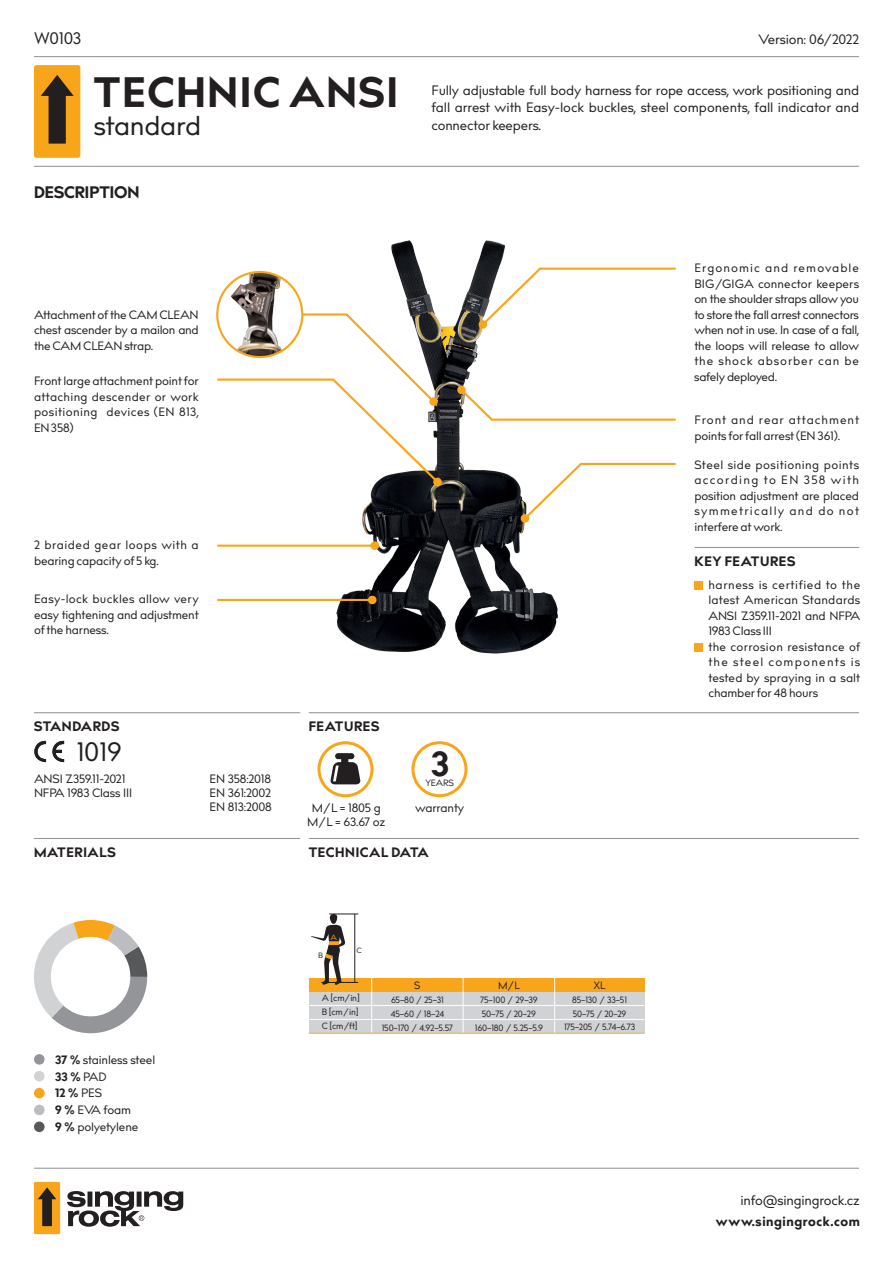
<style>
.page{position:relative;width:893px;height:1263px;background:#fff}
.page>*{position:absolute;margin:0;border:0;box-sizing:border-box;transform-origin:0 0}
.t1{font:700 42px "Bill Corporate";letter-spacing:.045em;color:#231f20}
.t2{font:700 34.5px "Bill Corporate";color:#231f20}
.t3{font:27px "Bill Corporate";color:#231f20}
.t4{font:26.25px "Bill Corporate";color:#231f20}
.t5{font:700 16.5px "Bill Corporate";color:#231f20}
.t6{font:16.5px "Bill Corporate";color:#231f20}
.t7{font:13.5px/17.4px "Bill Corporate";color:#231f20;text-align:right}
.t8{font:700 13.5px "Bill Corporate";letter-spacing:.045em;color:#231f20}
.t9{font:12px/15.5px "Bill Corporate";color:#231f20;text-align:justify}
.t10{font:12px/15.5px "Bill Corporate";letter-spacing:.03em;color:#231f20}
.t11{font:12px/15.5px "Bill Corporate";letter-spacing:.045em;color:#231f20}
.t12{font:10.5px "Bill Corporate";color:#231f20}
.t13{font:10.5px "Bill Corporate";color:#231f20;scale:.96 1}
.t14{font:9px/13.6px "Bill Corporate";color:#231f20;text-align:center}
.t15{font:9px/13.6px "Bill Corporate";color:#231f20;text-align:center;scale:.96 1}
.t16{font:7.65px "Bill Corporate";color:#f9a51b;scale:1.04 1}
.t17{font:7.65px "Bill Corporate";color:#231f20;scale:1.04 1}
.t18{font:7.5px "Bill Corporate";color:#231f20;scale:1.04 1}
.s1{font-weight:700}
</style>
<div class="page">
<img style="left:337px;top:241px;width:221px;height:412px">
<div style="left:34px;top:1182px;width:26px;height:52px;background:#f9a51b"></div>
<svg style="left:67px;top:1191px;width:116px;height:36px"></svg>
<svg style="left:38px;top:1187px;width:18px;height:39px"></svg>
<hr style="left:34px;top:1168px;width:825px;height:1px;background:#939598">
<svg style="left:521px;top:463px;width:155px;height:60px"></svg>
<div style="left:34px;top:65px;width:46px;height:93px;background:#f9a51b;border-radius:2px"></div>
<svg style="left:41px;top:75px;width:33px;height:69px"></svg>
<hr style="left:34px;top:56px;width:825px;height:1px;background:#939598">
<svg style="left:217px;top:596px;width:160px;height:8px"></svg>
<hr style="left:695px;top:547px;width:164px;height:1px;background:#939598">
<div style="left:695px;top:581px;width:8px;height:8px;background:#f9a51b"></div>
<svg style="left:217px;top:313px;width:225px;height:173px"></svg>
<svg style="left:217px;top:541px;width:162px;height:9px"></svg>
<img style="left:229px;top:272px;width:64px;height:85px">
<div style="left:216px;top:271px;width:87px;height:87px;border:2px solid #f9a51b;border-radius:50%"></div>
<svg style="left:457px;top:386px;width:219px;height:35px"></svg>
<svg style="left:317px;top:741px;width:56px;height:56px"></svg>
<div style="left:320px;top:744px;width:50px;height:50px;background:#fff;border-radius:50%"></div>
<svg style="left:330px;top:753px;width:31px;height:31px"></svg>
<svg style="left:34px;top:740px;width:30px;height:22px"></svg>
<svg style="left:34px;top:920px;width:113px;height:113px"></svg>
<div style="left:51px;top:937px;width:79px;height:79px;background:#fff;border-radius:50%"></div>
<div style="left:309px;top:992px;width:335px;height:41px;background:#d1d2d4"></div>
<div style="left:309px;top:978px;width:335px;height:14px;background:#f9a51b"></div>
<hr style="left:309px;top:1005px;width:335px;height:1px;background:#fff">
<hr style="left:309px;top:1019px;width:335px;height:1px;background:#fff">
<hr style="left:371px;top:978px;width:1px;height:55px;background:#fff">
<svg style="left:329px;top:913px;width:29px;height:1px"></svg>
<hr style="left:322px;top:982px;width:36px;height:1px;background:#231f20">
<hr style="left:354px;top:914px;width:1px;height:68px;background:#231f20">
<div style="left:330px;top:914px;width:8px;height:10px;background:#231f20;border-radius:4px"></div>
<svg style="left:311px;top:925px;width:34px;height:60px"></svg>
<hr style="left:463px;top:978px;width:1px;height:55px;background:#fff">
<hr style="left:554px;top:978px;width:1px;height:55px;background:#fff">
<hr style="left:309px;top:1033px;width:335px;height:1px;background:#f9a51b">
<svg style="left:479px;top:268px;width:197px;height:61px"></svg>
<div style="left:695px;top:644px;width:8px;height:8px;background:#f9a51b"></div>
<hr style="left:34px;top:166px;width:825px;height:1px;background:#939598">
<hr style="left:309px;top:712px;width:550px;height:1px;background:#939598">
<hr style="left:34px;top:712px;width:266px;height:1px;background:#939598">
<hr style="left:309px;top:838px;width:550px;height:1px;background:#939598">
<hr style="left:34px;top:838px;width:266px;height:1px;background:#939598">
<svg style="left:411px;top:741px;width:56px;height:56px"></svg>
<div style="left:34px;top:1054px;width:11px;height:11px;background:#939598;border-radius:50%"></div>
<div style="left:34px;top:1071px;width:11px;height:10px;background:#d1d2d4;border-radius:50%"></div>
<div style="left:34px;top:1088px;width:11px;height:10px;background:#f9a51b;border-radius:50%"></div>
<div style="left:34px;top:1105px;width:11px;height:10px;background:#bcbdc0;border-radius:50%"></div>
<div style="left:34px;top:1121px;width:11px;height:11px;background:#57585a;border-radius:50%"></div>
<p class="t6" style="left:34px;top:32px;width:49px">W0103</p>
<p class="t7" style="left:758px;top:32px;width:102px">Version: 06/2022</p>
<p class="t1" style="left:94px;top:77px;width:306px">TECHNIC ANSI</p>
<p class="t3" style="left:94px;top:116px;width:108px">standard</p>
<p class="t5" style="left:34px;top:186px;width:107px">DESCRIPTION</p>
<p class="t7" style="left:431px;top:83px;width:429px;text-align:justify">Fully adjustable full body harness for rope access, work positioning and fall arrest with Easy-lock buckles, steel components, fall indicator and connector keepers.</p>
<p class="t9" style="left:34px;top:308px;width:166px">Attachment of the CAM CLEAN chest ascender by a mailon and the CAM CLEAN strap.</p>
<p class="t9" style="left:34px;top:375px;width:166px">Front large attachment point for attaching descender or work positioning devices (EN 813, EN 358)</p>
<p class="t11" style="left:34px;top:539px;width:166px">2 braided gear loops with a bearing capacity of 5 kg.</p>
<p class="t9" style="left:34px;top:593px;width:166px">Easy-lock buckles allow very easy tightening and adjustment of the harness.</p>
<p class="t8" style="left:34px;top:721px;width:87px">STANDARDS</p>
<p class="t8" style="left:309px;top:721px;width:72px">FEATURES</p>
<p class="t4" style="left:76px;top:742px;width:46px">1019</p>
<p class="t9" style="left:34px;top:773px;width:100px;line-height:14px">ANSI Z359.11-2021<br>NFPA 1983 Class III</p>
<p class="t9" style="left:209px;top:773px;width:64px;line-height:14px">EN 358:2018<br>EN 361:2002<br>EN 813:2008</p>
<p class="t9" style="left:307px;top:802px;width:79px;line-height:14px;text-align:center">M/L = 1805 g<br>M/L = 63.67 oz</p>
<p class="t2" style="left:431px;top:751px;width:20px">3</p>
<p class="t14" style="left:425px;top:777px;width:30px">YEARS</p>
<p class="t9" style="left:415px;top:801px;width:50px">warranty</p>
<p class="t9" style="left:694px;top:262px;width:166px">Ergonomic and removable BIG/GIGA connector keepers on the shoulder straps allow you to store the fall arrest connectors when not in use. In case of a fall, the loops will release to allow the shock absorber can be safely deployed.</p>
<p class="t11" style="left:694px;top:414px;width:166px">Front and rear attachment points for fall arrest (EN 361).</p>
<p class="t9" style="left:694px;top:458px;width:166px">Steel side positioning points according to EN 358 with position adjustment are placed symmetrically and do not interfere at work.</p>
<p class="t8" style="left:695px;top:557px;width:102px">KEY FEATURES</p>
<p class="t10" style="left:708px;top:578px;width:153px">harness is certified to the latest American Standards<br>ANSI Z359.11-2021 and NFPA<br>1983 Class III<br>the corrosion resistance of the steel components is tested by spraying in a salt chamber for 48 hours</p>
<p class="t8" style="left:34px;top:847px;width:83px">MATERIALS</p>
<p class="t8" style="left:309px;top:847px;width:121px">TECHNICAL DATA</p>
<p class="t9" style="left:55px;top:1053px;width:102px;line-height:16.6px;text-align:left"><span class="s1">37 %</span> stainless steel<br><span class="s1">33 %</span> PAD<br><span class="s1">12 %</span> PES<br><span class="s1">9 %</span> EVA foam<br><span class="s1">9 %</span> polyetylene</p>
<p class="t16" style="left:330px;top:934px;width:8px">A</p>
<p class="t17" style="left:318px;top:953px;width:6px">B</p>
<p class="t18" style="left:357px;top:947px;width:7px">C</p>
<p class="t14" style="left:322px;top:992px;width:39px;text-align:left">A [cm/in]<br>B [cm/in]<br>C [cm/ft]</p>
<p class="t12" style="left:414px;top:981px;width:8px">S</p>
<p class="t14" style="left:382px;top:994px;width:73px">65–80 / 25–31<br>45–60 / 18–24<br>150–170 / 4.92–5.57</p>
<p class="t12" style="left:498px;top:981px;width:23px">M/L</p>
<p class="t14" style="left:475px;top:994px;width:70px">75–100 / 29–39<br>50–75 / 20–29<br>160–180 / 5.25–5.9</p>
<p class="t13" style="left:594px;top:981px;width:13px">XL</p>
<p class="t15" style="left:564px;top:994px;width:76px">85–130 / 33–51<br>50–75 / 20–29<br>175–205 / 5.74–6.73</p>
<p class="t7" style="left:716px;top:1191px;width:145px;line-height:21.5px">info@singingrock.cz <span class="s1">www.singingrock.com</span></p>
</div>
